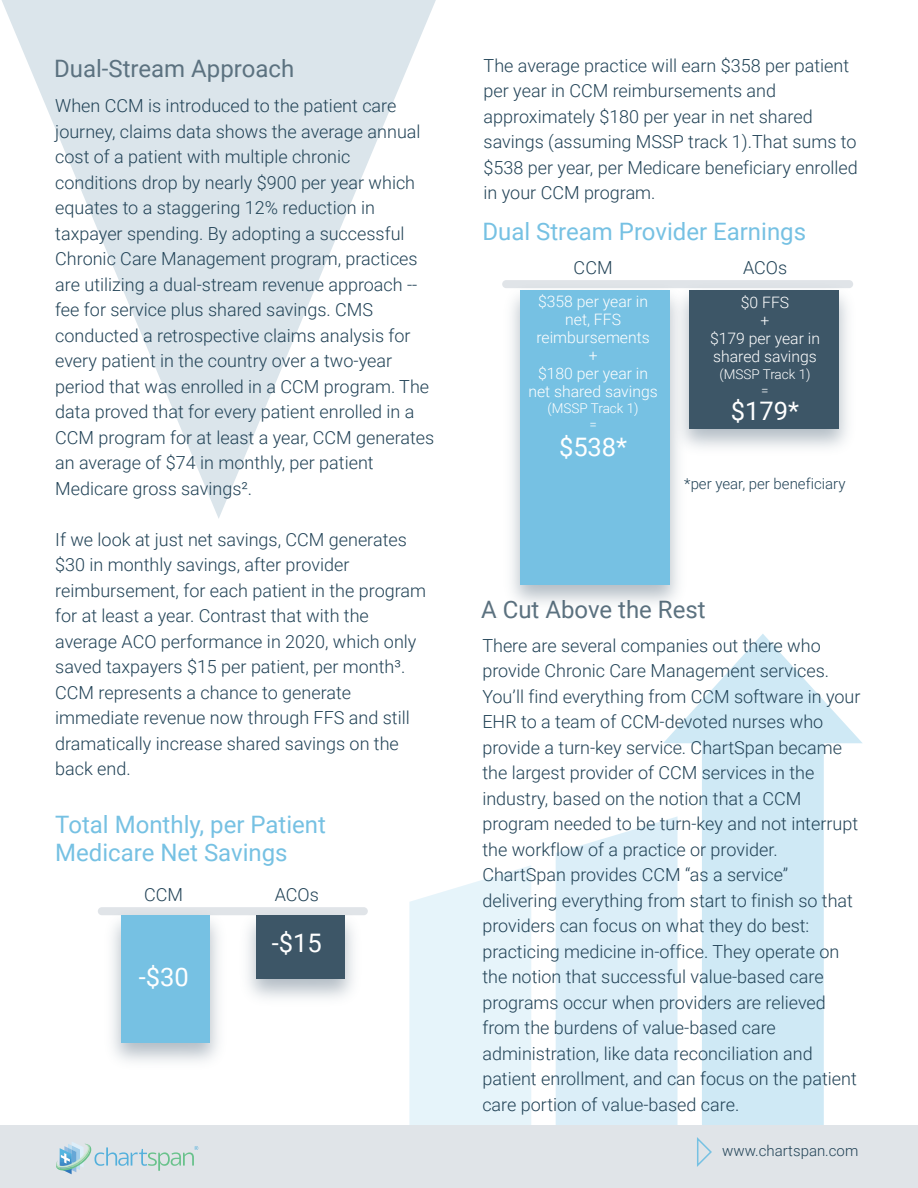
<style>
.page{position:relative;width:918px;height:1188px;background:#fff}
.page>*{position:absolute;margin:0;border:0;box-sizing:border-box;transform-origin:0 0}
.t1{font:25.5px "Roboto";color:#fff}
.t2{font:24px/28.8px "Roboto";color:#76c1e3}
.t3{font:24px "Roboto";color:#5c7280}
.t4{font:300 18px/25.5px "Roboto";color:#214256}
.t5{font:300 15.75px/18px "Roboto";color:#fff;text-align:center}
.t6{font:300 15px "Roboto";color:#214256}
.t7{font:300 13.5px/16.2px "Roboto";color:#fff;text-align:center}
</style>
<div class="page">
<svg style="left:1px;top:0;width:435px;height:519px"></svg>
<svg style="left:409px;top:865px;width:122px;height:261px"></svg>
<div style="left:556px;top:821px;width:107px;height:305px;background:#dbeef8"></div>
<svg style="left:663px;top:634px;width:200px;height:492px;fill:#cfe9f5"></svg>
<div style="left:0;top:1126px;width:918px;height:62px;background:#e0e4e8"></div>
<div style="left:121px;top:915px;width:89px;height:127px;background:#76c1e3"></div>
<div style="left:256px;top:915px;width:89px;height:64px;background:#3d5667"></div>
<div style="left:520px;top:290px;width:150px;height:295px;background:#76c1e3"></div>
<img style="left:666px;top:280px;width:187px;height:182px">
<div style="left:689px;top:290px;width:150px;height:138px;background:#3d5667"></div>
<svg style="left:697px;top:1137px;width:15px;height:30px"></svg>
<img style="left:106px;top:1148px;width:88px;height:23px">
<svg style="left:194px;top:1146px;width:4px;height:4px"></svg>
<svg style="left:56px;top:1142px;width:36px;height:32px"></svg>
<h2 class="t3" style="left:54px;top:51px;width:242px">Dual-Stream Approach</h2>
<p class="t4" style="left:484px;top:52px;width:376px">The average practice will earn $358 per patient per year in CCM reimbursements and approximately $180 per year in net shared savings (assuming MSSP track 1).That sums to $538 per year, per Medicare beneficiary enrolled in your CCM program.</p>
<p class="t4" style="left:55px;top:92px;width:380px">When CCM is introduced to the patient care journey, claims data shows the average annual cost of a patient with multiple chronic conditions drop by nearly $900 per year which equates to a staggering 12% reduction in taxpayer spending. By adopting a successful Chronic Care Management program, practices are utilizing a dual-stream revenue approach -- fee for service plus shared savings. CMS conducted a retrospective claims analysis for every patient in the country over a two-year period that was enrolled in a CCM program. The data proved that for every patient enrolled in a CCM program for at least a year, CCM generates an average of $74 in monthly, per patient Medicare gross savings².</p>
<p class="t4" style="left:55px;top:526px;width:372px">If we look at just net savings, CCM generates $30 in monthly savings, after provider reimbursement, for each patient in the program for at least a year. Contrast that with the average ACO performance in 2020, which only saved taxpayers $15 per patient, per month³.<br>CCM represents a chance to generate immediate revenue now through FFS and still dramatically increase shared savings on the back end.</p>
<h2 class="t2" style="left:482px;top:216px;width:325px">Dual Stream Provider Earnings</h2>
<p class="t4" style="left:574px;top:254px;width:40px">CCM</p>
<p class="t4" style="left:743px;top:254px;width:46px">ACOs</p>
<p class="t5" style="left:528px;top:292px;width:131px">$358 per year in net, FFS reimbursements<br>+<br>$180 per year in net shared savings</p>
<p class="t7" style="left:548px;top:400px;width:93px">(MSSP Track 1) =</p>
<p class="t5" style="left:710px;top:293px;width:111px">$0 FFS<br>+<br>$179 per year in shared savings</p>
<p class="t7" style="left:720px;top:365px;width:93px">(MSSP Track 1) =</p>
<h1 class="t1" style="left:731px;top:393px;width:70px">$179*</h1>
<h1 class="t1" style="left:559px;top:429px;width:70px">$538*</h1>
<p class="t6" style="left:684px;top:473px;width:163px">*per year, per beneficiary</p>
<h2 class="t3" style="left:481px;top:592px;width:226px">A Cut Above the Rest</h2>
<p class="t4" style="left:482px;top:632px;width:380px">There are several companies out there who provide Chronic Care Management services.<br>You’ll find everything from CCM software in your EHR to a team of CCM-devoted nurses who provide a turn-key service. ChartSpan became the largest provider of CCM services in the industry, based on the notion that a CCM program needed to be turn-key and not interrupt the workflow of a practice or provider.<br>ChartSpan provides CCM “as a service” delivering everything from start to finish so that providers can focus on what they do best: practicing medicine in-office. They operate on the notion that successful value-based care programs occur when providers are relieved from the burdens of value-based care administration, like data reconciliation and patient enrollment, and can focus on the patient care portion of value-based care.</p>
<h2 class="t2" style="left:55px;top:809px;width:272px">Total Monthly, per Patient<br>Medicare Net Savings</h2>
<p class="t4" style="left:144px;top:881px;width:40px">CCM</p>
<p class="t4" style="left:275px;top:881px;width:46px">ACOs</p>
<h1 class="t1" style="left:272px;top:925px;width:52px">-$15</h1>
<h1 class="t1" style="left:139px;top:959px;width:52px">-$30</h1>
<p class="t6" style="left:722px;top:1141px;width:137px">www.chartspan.com</p>
</div>
